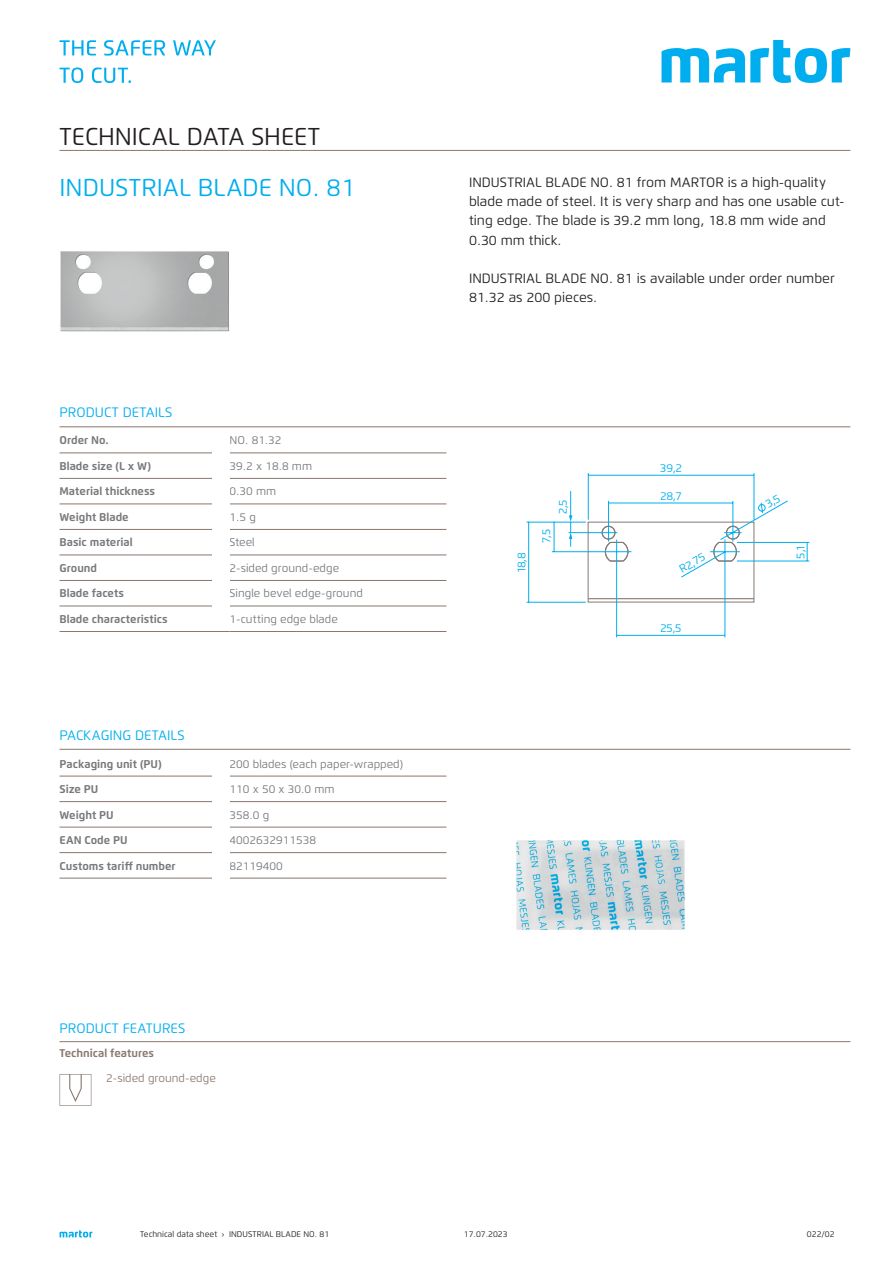
<style>
.page{position:relative;width:893px;height:1263px;background:#fff}
.page>*{position:absolute;margin:0;border:0;box-sizing:border-box;transform-origin:0 0}
.t1{font:24.3px "Flexo";color:#00aeef}
.t2{font:24.3px "Flexo";color:#231f20}
.t3{font:13.65px "Flexo";color:#00aeef}
.t4{font:13.5px/19.2px "Flexo";color:#231f20}
.t5{font:11.25px "Flexo";color:#76787b}
.t6{font:700 11.25px "Flexo";color:#76787b}
.t7{font:11.25px "Flexo";color:#00aeef}
.t8{font:11.25px "Flexo";color:#89786e}
.t9{font:700 11.25px "Flexo";color:#89786e}
.t10{font:8.25px "Flexo";color:#231f20}
</style>
<div class="page">
<img style="left:60px;top:251px;width:169px;height:81px">
<svg style="left:526px;top:473px;width:283px;height:164px"></svg>
<svg style="left:569px;top:532px;width:3px;height:15px"></svg>
<svg style="left:569px;top:491px;width:3px;height:31px"></svg>
<img style="left:516px;top:840px;width:169px;height:90px">
<svg style="left:60px;top:1230px;width:32px;height:7px"></svg>
<hr style="left:60px;top:426px;width:790px;height:1px;background:#89786e">
<hr style="left:60px;top:150px;width:790px;height:1px;background:#89786e">
<svg style="left:661px;top:40px;width:189px;height:43px"></svg>
<svg style="left:60px;top:40px;width:36px;height:15px"></svg>
<svg style="left:104px;top:40px;width:61px;height:16px"></svg>
<svg style="left:173px;top:40px;width:43px;height:16px"></svg>
<svg style="left:60px;top:68px;width:23px;height:15px"></svg>
<svg style="left:92px;top:68px;width:39px;height:15px"></svg>
<hr style="left:230px;top:631px;width:216px;height:1px;background:#89786e">
<hr style="left:60px;top:631px;width:170px;height:1px;background:#89786e">
<hr style="left:230px;top:606px;width:216px;height:1px;background:#89786e">
<hr style="left:60px;top:606px;width:170px;height:1px;background:#89786e">
<hr style="left:230px;top:580px;width:216px;height:1px;background:#89786e">
<hr style="left:60px;top:580px;width:170px;height:1px;background:#89786e">
<hr style="left:230px;top:555px;width:216px;height:1px;background:#89786e">
<hr style="left:60px;top:555px;width:170px;height:1px;background:#89786e">
<hr style="left:230px;top:529px;width:216px;height:1px;background:#89786e">
<hr style="left:60px;top:529px;width:170px;height:1px;background:#89786e">
<hr style="left:230px;top:503px;width:216px;height:1px;background:#89786e">
<hr style="left:60px;top:503px;width:170px;height:1px;background:#89786e">
<hr style="left:230px;top:478px;width:216px;height:1px;background:#89786e">
<hr style="left:60px;top:478px;width:170px;height:1px;background:#89786e">
<hr style="left:230px;top:452px;width:216px;height:1px;background:#89786e">
<hr style="left:60px;top:452px;width:170px;height:1px;background:#89786e">
<div style="left:213px;top:429px;width:17px;height:194px;background:#fff"></div>
<hr style="left:60px;top:749px;width:790px;height:1px;background:#89786e">
<hr style="left:230px;top:878px;width:216px;height:1px;background:#89786e">
<hr style="left:60px;top:878px;width:170px;height:1px;background:#89786e">
<hr style="left:230px;top:852px;width:216px;height:1px;background:#89786e">
<hr style="left:60px;top:852px;width:170px;height:1px;background:#89786e">
<hr style="left:230px;top:827px;width:216px;height:1px;background:#89786e">
<hr style="left:60px;top:827px;width:170px;height:1px;background:#89786e">
<hr style="left:230px;top:801px;width:216px;height:1px;background:#89786e">
<hr style="left:60px;top:801px;width:170px;height:1px;background:#89786e">
<hr style="left:230px;top:776px;width:216px;height:1px;background:#89786e">
<hr style="left:60px;top:776px;width:170px;height:1px;background:#89786e">
<div style="left:213px;top:752px;width:17px;height:169px;background:#fff"></div>
<hr style="left:60px;top:1041px;width:790px;height:1px;background:#89786e">
<svg style="left:60px;top:1074px;width:31px;height:32px"></svg>
<svg style="left:758px;top:495px;width:23px;height:19px"></svg>
<h1 class="t2" style="left:60px;top:121px;width:262px">TECHNICAL DATA SHEET</h1>
<h1 class="t1" style="left:60px;top:172px;width:297px">INDUSTRIAL BLADE NO. 81</h1>
<p class="t3" style="left:60px;top:404px;width:114px">PRODUCT DETAILS</p>
<p class="t6" style="left:60px;top:434px;width:51px">Order No.</p>
<p class="t5" style="left:230px;top:434px;width:53px">NO. 81.32</p>
<p class="t6" style="left:60px;top:459px;width:93px">Blade size (L x W)</p>
<p class="t5" style="left:230px;top:459px;width:84px">39.2 x 18.8 mm</p>
<p class="t6" style="left:60px;top:485px;width:97px">Material thickness</p>
<p class="t5" style="left:230px;top:485px;width:48px">0.30 mm</p>
<p class="t6" style="left:60px;top:510px;width:71px">Weight Blade</p>
<p class="t5" style="left:230px;top:510px;width:28px">1.5 g</p>
<p class="t6" style="left:60px;top:536px;width:75px">Basic material</p>
<p class="t5" style="left:230px;top:536px;width:27px">Steel</p>
<p class="t6" style="left:60px;top:561px;width:39px">Ground</p>
<p class="t5" style="left:230px;top:561px;width:111px">2-sided ground-edge</p>
<p class="t6" style="left:60px;top:587px;width:66px">Blade facets</p>
<p class="t5" style="left:230px;top:587px;width:135px">Single bevel edge-ground</p>
<p class="t6" style="left:60px;top:612px;width:110px">Blade characteristics</p>
<p class="t5" style="left:230px;top:612px;width:110px">1-cutting edge blade</p>
<p class="t3" style="left:60px;top:727px;width:127px">PACKAGING DETAILS</p>
<p class="t6" style="left:60px;top:757px;width:104px">Packaging unit (PU)</p>
<p class="t5" style="left:230px;top:757px;width:175px">200 blades (each paper-wrapped)</p>
<p class="t6" style="left:60px;top:782px;width:40px">Size PU</p>
<p class="t5" style="left:230px;top:782px;width:107px">110 x 50 x 30.0 mm</p>
<p class="t6" style="left:60px;top:808px;width:56px">Weight PU</p>
<p class="t5" style="left:230px;top:808px;width:41px">358.0 g</p>
<p class="t6" style="left:60px;top:833px;width:70px">EAN Code PU</p>
<p class="t5" style="left:230px;top:833px;width:88px">4002632911538</p>
<p class="t6" style="left:60px;top:859px;width:118px">Customs tariff number</p>
<p class="t5" style="left:230px;top:859px;width:55px">82119400</p>
<p class="t3" style="left:60px;top:1020px;width:127px">PRODUCT FEATURES</p>
<p class="t9" style="left:60px;top:1046px;width:96px">Technical features</p>
<p class="t8" style="left:106px;top:1071px;width:111px">2-sided ground-edge</p>
<p class="t10" style="left:140px;top:1229px;width:190px">Technical data sheet › INDUSTRIAL BLADE NO. 81</p>
<p class="t4" style="left:469px;top:173px;width:377px">INDUSTRIAL BLADE NO. 81 from MARTOR is a high-quality blade made of steel. It is very sharp and has one usable cut&shy;ting edge. The blade is 39.2 mm long, 18.8 mm wide and 0.30 mm thick.</p>
<p class="t4" style="left:469px;top:268px;width:367px">INDUSTRIAL BLADE NO. 81 is available under order number<br>81.32 as 200 pieces.</p>
<p class="t7" style="left:515px;top:572px;width:22px;rotate:-90deg">18,8</p>
<p class="t7" style="left:556px;top:514px;width:16px;rotate:-90deg">2,5</p>
<p class="t7" style="left:539px;top:543px;width:16px;rotate:-90deg">7,5</p>
<p class="t7" style="left:660px;top:461px;width:23px">39,2</p>
<p class="t7" style="left:660px;top:489px;width:23px">28,7</p>
<p class="t7" style="left:677px;top:564px;width:29px;rotate:-30deg">R2,75</p>
<p class="t7" style="left:660px;top:621px;width:22px">25,5</p>
<p class="t7" style="left:794px;top:559px;width:14px;rotate:-90deg">5,1</p>
<p class="t10" style="left:464px;top:1229px;width:45px">17.07.2023</p>
<p class="t10" style="left:807px;top:1229px;width:29px">022/02</p>
</div>
